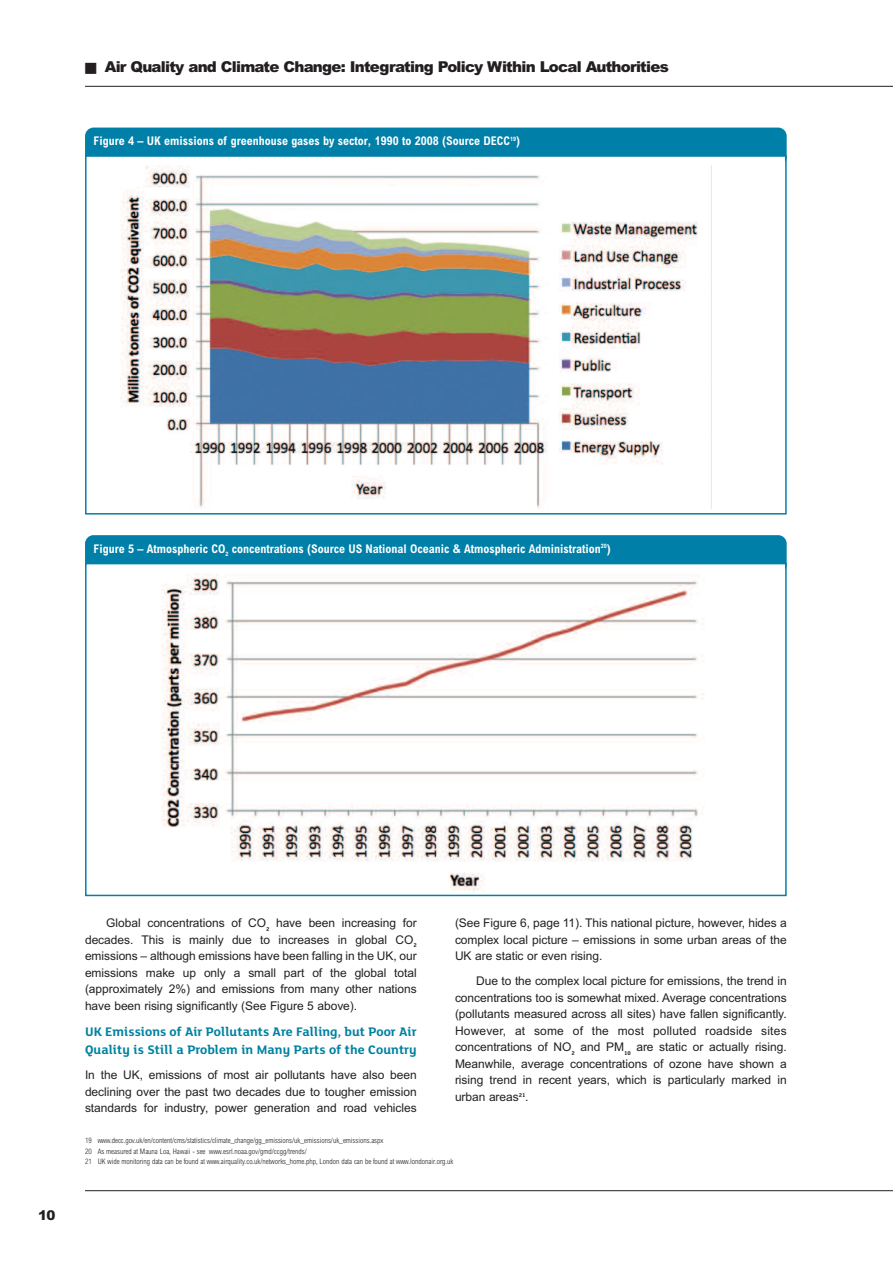
<style>
.page{position:relative;width:893px;height:1263px;background:#fff}
.page>*{position:absolute;margin:0;border:0;box-sizing:border-box;transform-origin:0 0}
.t1{font:900 15px "Arial";letter-spacing:-.05em;color:#231f20}
.t2{font:700 13.5px/18px "FS Lola";letter-spacing:.005em;color:#0082a1}
.t3{font:900 13.5px "Arial";color:#231f20}
.t4{font:12px/16.5px "Arial";letter-spacing:-.005em;color:#231f20;text-align:justify}
.t5{font:700 condensed 12px "Arial";color:#fff}
.t6{font:300 condensed 7.5px/10.5px "Arial";color:#231f20}
</style>
<div class="page">
<hr style="left:85px;top:1190px;width:808px;height:1px;background:#231f20">
<hr style="left:85px;top:86px;width:808px;height:1px;background:#231f20">
<div style="left:85px;top:128px;width:702px;height:38px;background:#0080a8;border-radius:9px"></div>
<div style="left:87px;top:157px;width:698px;height:356px;background:#fff"></div>
<div style="left:85px;top:155px;width:702px;height:359px;border:2px solid #0080a8"></div>
<img style="left:120px;top:166px;width:578px;height:342px">
<div style="left:85px;top:535px;width:702px;height:38px;background:#0080a8;border-radius:9px"></div>
<div style="left:87px;top:564px;width:698px;height:331px;background:#fff"></div>
<div style="left:85px;top:563px;width:702px;height:333px;border:2px solid #0080a8"></div>
<img style="left:161px;top:573px;width:543px;height:319px">
<p class="t1" style="left:85px;top:61px;width:585px">■ Air Quality and Climate Change: Integrating Policy Within Local Authorities</p>
<p class="t5" style="left:94px;top:137px;width:428px">Figure 4 – UK emissions of greenhouse gases by sector, 1990 to 2008 (Source DECC<sup>19</sup>)</p>
<p class="t5" style="left:94px;top:544px;width:519px">Figure 5 – Atmospheric CO<sub>2</sub> concentrations (Source US National Oceanic &amp; Atmospheric Administration<sup>20</sup>)</p>
<p class="t3" style="left:38px;top:1210px;width:19px">10</p>
<p class="t4" style="left:85px;top:915px;width:333px;text-indent:21px">Global concentrations of CO<sub>2</sub> have been increasing for decades. This is mainly due to increases in global CO<sub>2 </sub>emissions – although emissions have been falling in the UK, our emissions make up only a small part of the global total (approximately 2%) and emissions from many other nations have been rising significantly (See Figure 5 above).</p>
<p class="t2" style="left:85px;top:1024px;width:333px">UK Emissions of Air Pollutants Are Falling, but Poor Air<br>Quality is Still a Problem in Many Parts of the Country</p>
<p class="t4" style="left:85px;top:1067px;width:333px">In the UK, emissions of most air pollutants have also been declining over the past two decades due to tougher emission standards for industry, power generation and road vehicles</p>
<p class="t4" style="left:455px;top:915px;width:333px">(See Figure 6, page 11). This national picture, however, hides a complex local picture – emissions in some urban areas of the UK are static or even rising.</p>
<p class="t4" style="left:455px;top:973px;width:333px;text-indent:21px">Due to the complex local picture for emissions, the trend in concentrations too is somewhat mixed. Average concentrations (pollutants measured across all sites) have fallen significantly.<br>However, at some of the most polluted roadside sites concentrations of NO<sub>2</sub> and PM<sub>10</sub> are static or actually rising.<br>Meanwhile, average concentrations of ozone have shown a rising trend in recent years, which is particularly marked in urban areas<sup>21</sup>.</p>
<p class="t6" style="left:85px;top:1136px;width:370px">19 www.decc.gov.uk/en/content/cms/statistics/climate_change/gg_emissions/uk_emissions/uk_emissions.aspx<br>20 As measured at Mauna Loa, Hawaii - see www.esrl.noaa.gov/gmd/ccgg/trends/<br>21 UK wide monitoring data can be found at www.airquality.co.uk/networks_home.php, London data can be found at www.londonair.org.uk</p>
</div>
